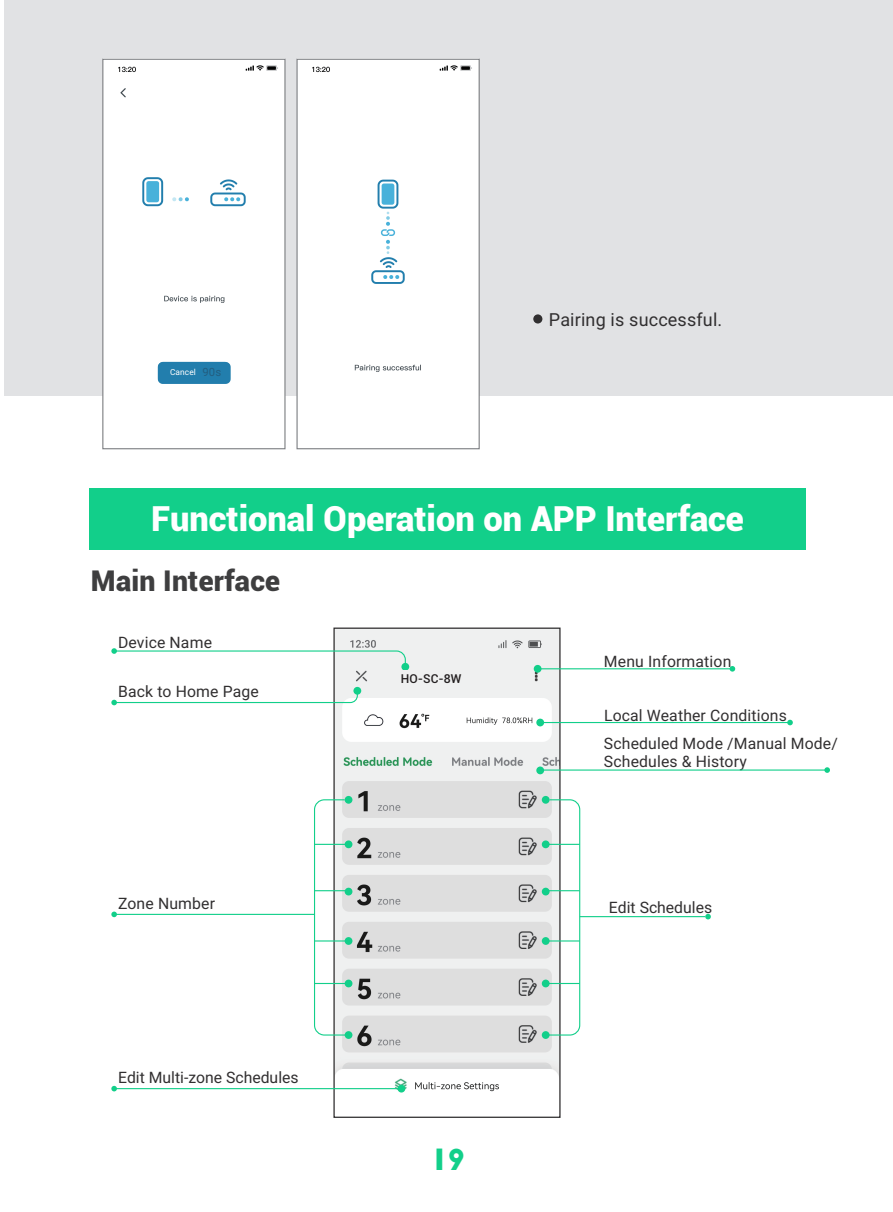
<style>
.page{position:relative;width:893px;height:1212px;background:#fff}
.page>*{position:absolute;margin:0;border:0;box-sizing:border-box;transform-origin:0 0}
.t1{font:900 34.43px "Roboto";color:#fff}
.t2{font:900 28.57px "Roboto";letter-spacing:.01em;color:#3e3e3f}
.t3{font:28.57px "Big John";color:#12cf8a}
.t4{font:18px "Roboto";letter-spacing:.01em;color:#312f30}
.t5{font:15.75px/18px "Roboto";letter-spacing:.01em;color:#312f30}
.t6{font:500 12.15px "Roboto";color:#231f20}
.t7{font:8.33px "Roboto";letter-spacing:.01em;color:#fff}
.s1{font-size:11.25px;color:#235e80}
</style>
<div class="page">
<img style="left:335px;top:629px;width:224px;height:464px">
<div style="left:5px;top:0;width:888px;height:396px;background:#e1e2e4"></div>
<div style="left:89px;top:488px;width:716px;height:61px;background:#12cf8a"></div>
<div style="left:534px;top:665px;width:7px;height:8px;background:#12cf8a;border-radius:50%"></div>
<div style="left:401px;top:663px;width:8px;height:8px;background:#12cf8a;border-radius:50%"></div>
<div style="left:353px;top:687px;width:8px;height:8px;background:#12cf8a;border-radius:50%"></div>
<div style="left:536px;top:719px;width:8px;height:7px;background:#12cf8a;border-radius:50%"></div>
<svg style="left:824px;top:767px;width:6px;height:6px"></svg>
<svg style="left:787px;top:720px;width:6px;height:5px"></svg>
<svg style="left:705px;top:914px;width:6px;height:5px"></svg>
<svg style="left:730px;top:666px;width:5px;height:6px"></svg>
<hr style="left:580px;top:916px;width:125px;height:1px;background:#12cf8a">
<div style="left:345px;top:796px;width:7px;height:8px;background:#12cf8a;border-radius:50%"></div>
<div style="left:345px;top:888px;width:7px;height:7px;background:#12cf8a;border-radius:50%"></div>
<div style="left:345px;top:937px;width:7px;height:8px;background:#12cf8a;border-radius:50%"></div>
<div style="left:345px;top:1031px;width:7px;height:8px;background:#12cf8a;border-radius:50%"></div>
<div style="left:398px;top:1085px;width:7px;height:7px;background:#12cf8a;border-radius:50%"></div>
<svg style="left:111px;top:911px;width:6px;height:6px"></svg>
<svg style="left:313px;top:799px;width:37px;height:237px"></svg>
<hr style="left:114px;top:914px;width:201px;height:1px;background:#12cf8a">
<svg style="left:111px;top:1086px;width:6px;height:5px"></svg>
<hr style="left:114px;top:1088px;width:286px;height:1px;background:#12cf8a">
<hr style="left:315px;top:844px;width:34px;height:1px;background:#12cf8a">
<hr style="left:315px;top:890px;width:34px;height:1px;background:#12cf8a">
<hr style="left:315px;top:940px;width:34px;height:1px;background:#12cf8a">
<hr style="left:315px;top:983px;width:34px;height:1px;background:#12cf8a">
<div style="left:542px;top:796px;width:8px;height:8px;background:#12cf8a;border-radius:50%"></div>
<div style="left:542px;top:840px;width:8px;height:8px;background:#12cf8a;border-radius:50%"></div>
<div style="left:542px;top:888px;width:8px;height:7px;background:#12cf8a;border-radius:50%"></div>
<div style="left:542px;top:937px;width:8px;height:8px;background:#12cf8a;border-radius:50%"></div>
<div style="left:542px;top:979px;width:8px;height:8px;background:#12cf8a;border-radius:50%"></div>
<div style="left:542px;top:1031px;width:8px;height:8px;background:#12cf8a;border-radius:50%"></div>
<svg style="left:545px;top:799px;width:36px;height:237px"></svg>
<hr style="left:546px;top:844px;width:34px;height:1px;background:#12cf8a">
<hr style="left:546px;top:890px;width:34px;height:1px;background:#12cf8a">
<hr style="left:546px;top:940px;width:34px;height:1px;background:#12cf8a">
<hr style="left:546px;top:983px;width:34px;height:1px;background:#12cf8a">
<svg style="left:111px;top:690px;width:247px;height:15px"></svg>
<svg style="left:111px;top:648px;width:295px;height:20px"></svg>
<hr style="left:538px;top:668px;width:194px;height:1px;background:#12cf8a">
<hr style="left:538px;top:722px;width:252px;height:1px;background:#12cf8a">
<div style="left:536px;top:766px;width:8px;height:8px;background:#12cf8a;border-radius:50%"></div>
<hr style="left:540px;top:769px;width:288px;height:2px;background:#12cf8a">
<div style="left:104px;top:58px;width:180px;height:338px;background:#fff"></div>
<div style="left:298px;top:58px;width:180px;height:338px;background:#fff"></div>
<div style="left:102px;top:59px;width:184px;height:390px;border:1px solid #808285"></div>
<div style="left:296px;top:59px;width:184px;height:390px;border:1px solid #808285"></div>
<div style="left:533px;top:314px;width:9px;height:9px;background:#312f30;border-radius:50%"></div>
<div style="left:158px;top:362px;width:72px;height:22px;background:#227ead;border-radius:5px"></div>
<div style="left:385px;top:671px;width:98px;height:21px;background:#eff0f0"></div>
<p class="t7" style="left:170px;top:366px;width:53px">Cancel <span class="s1">90s</span></p>
<p class="t4" style="left:549px;top:307px;width:175px">Pairing is successful.</p>
<h1 class="t1" style="left:151px;top:494px;width:594px">Functional Operation on APP Interface</h1>
<h2 class="t2" style="left:91px;top:561px;width:191px">Main Interface</h2>
<p class="t5" style="left:118px;top:633px;width:95px">Device Name</p>
<p class="t5" style="left:118px;top:682px;width:142px">Back to Home Page</p>
<p class="t5" style="left:118px;top:894px;width:98px">Zone Number</p>
<p class="t5" style="left:118px;top:1067px;width:182px">Edit Multi-zone Schedules</p>
<p class="t6" style="left:401px;top:671px;width:62px">HO-SC-8W</p>
<h2 class="t3" style="left:432px;top:1147px;width:35px">19</h2>
<p class="t5" style="left:604px;top:652px;width:129px">Menu Information</p>
<p class="t5" style="left:604px;top:706px;width:184px">Local Weather Conditions</p>
<p class="t5" style="left:604px;top:733px;width:235px">Scheduled Mode /Manual Mode/<br>Schedules &amp; History</p>
<p class="t5" style="left:609px;top:897px;width:105px">Edit Schedules</p>
</div>
